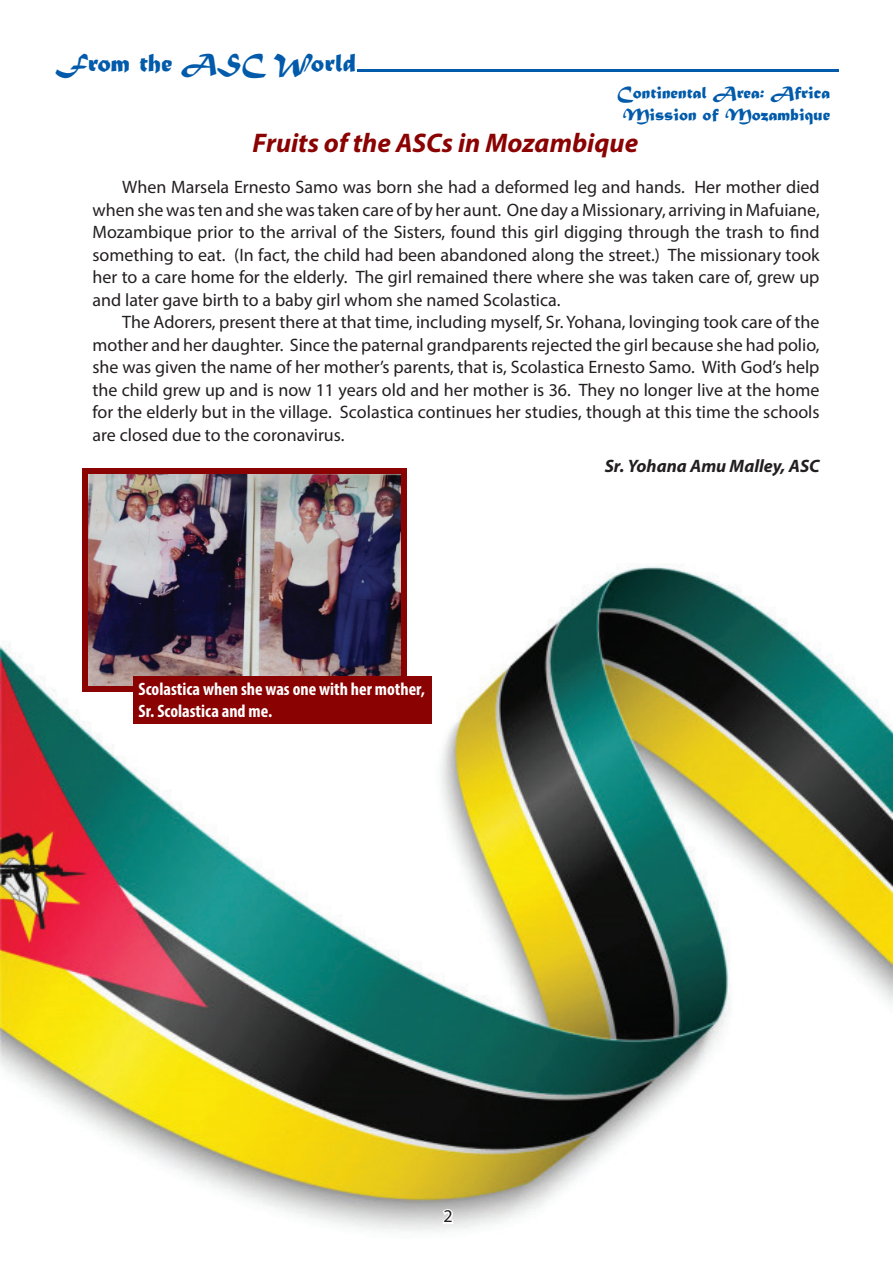
<style>
.page{position:relative;width:893px;height:1263px;background:#fff}
.page>*{position:absolute;margin:0;border:0;box-sizing:border-box;transform-origin:0 0}
.t1{font:italic 700 27px "Myriad Pro";color:#8b0202}
.t2{font:27px "Matura MT Script Capitals";color:#015aaa}
.t3{font:18px/22.5px "Myriad Pro";color:#231f20;text-align:justify}
.t4{font:700 condensed 18px/21.6px "Myriad Pro";color:#fff}
.t5{font:18px/21.6px "Matura MT Script Capitals";color:#015aaa;text-align:center}
.t6{font:italic 700 18px "Myriad Pro";color:#231f20}
</style>
<div class="page">
<img style="left:0;top:564px;width:893px;height:668px">
<svg style="left:440px;top:1207px;width:15px;height:19px"></svg>
<img style="left:87px;top:473px;width:314px;height:213px">
<div style="left:82px;top:468px;width:324px;height:5px;background:#8b0202"></div>
<div style="left:82px;top:468px;width:5px;height:223px;background:#8b0202"></div>
<div style="left:401px;top:468px;width:6px;height:223px;background:#8b0202"></div>
<div style="left:82px;top:686px;width:324px;height:5px;background:#8b0202"></div>
<div style="left:133px;top:676px;width:298px;height:48px;background:#8b0202"></div>
<svg style="left:357px;top:69px;width:482px;height:3px"></svg>
<h1 class="t2" style="left:55px;top:46px;width:303px">From the ASC World</h1>
<p class="t5" style="left:617px;top:84px;width:215px">Continental Area: Africa<br>Mission of Mozambique</p>
<h1 class="t1" style="left:253px;top:125px;width:387px">Fruits of the ASCs in Mozambique</h1>
<p class="t3" style="left:92px;top:176px;width:729px;text-indent:30px">When Marsela Ernesto Samo was born she had a deformed leg and hands. Her mother died when she was ten and she was taken care of by her aunt. One day a Missionary, arriving in Mafuiane, Mozambique prior to the arrival of the Sisters, found this girl digging through the trash to find something to eat. (In fact, the child had been abandoned along the street.) The missionary took her to a care home for the elderly. The girl remained there where she was taken care of, grew up and later gave birth to a baby girl whom she named Scolastica.</p>
<p class="t3" style="left:92px;top:311px;width:729px;text-indent:30px">The Adorers, present there at that time, including myself, Sr. Yohana, lovinging took care of the mother and her daughter. Since the paternal grandparents rejected the girl because she had polio, she was given the name of her mother’s parents, that is, Scolastica Ernesto Samo. With God’s help the child grew up and is now 11 years old and her mother is 36. They no longer live at the home for the elderly but in the village. Scolastica continues her studies, though at this time the schools are closed due to the coronavirus.</p>
<p class="t6" style="left:605px;top:454px;width:216px">Sr. Yohana Amu Malley, ASC</p>
<p class="t4" style="left:139px;top:678px;width:288px">Scolastica when she was one with her mother,<br>Sr. Scolastica and me.</p>
<p class="t3" style="left:443px;top:1205px;width:11px">2</p>
</div>
